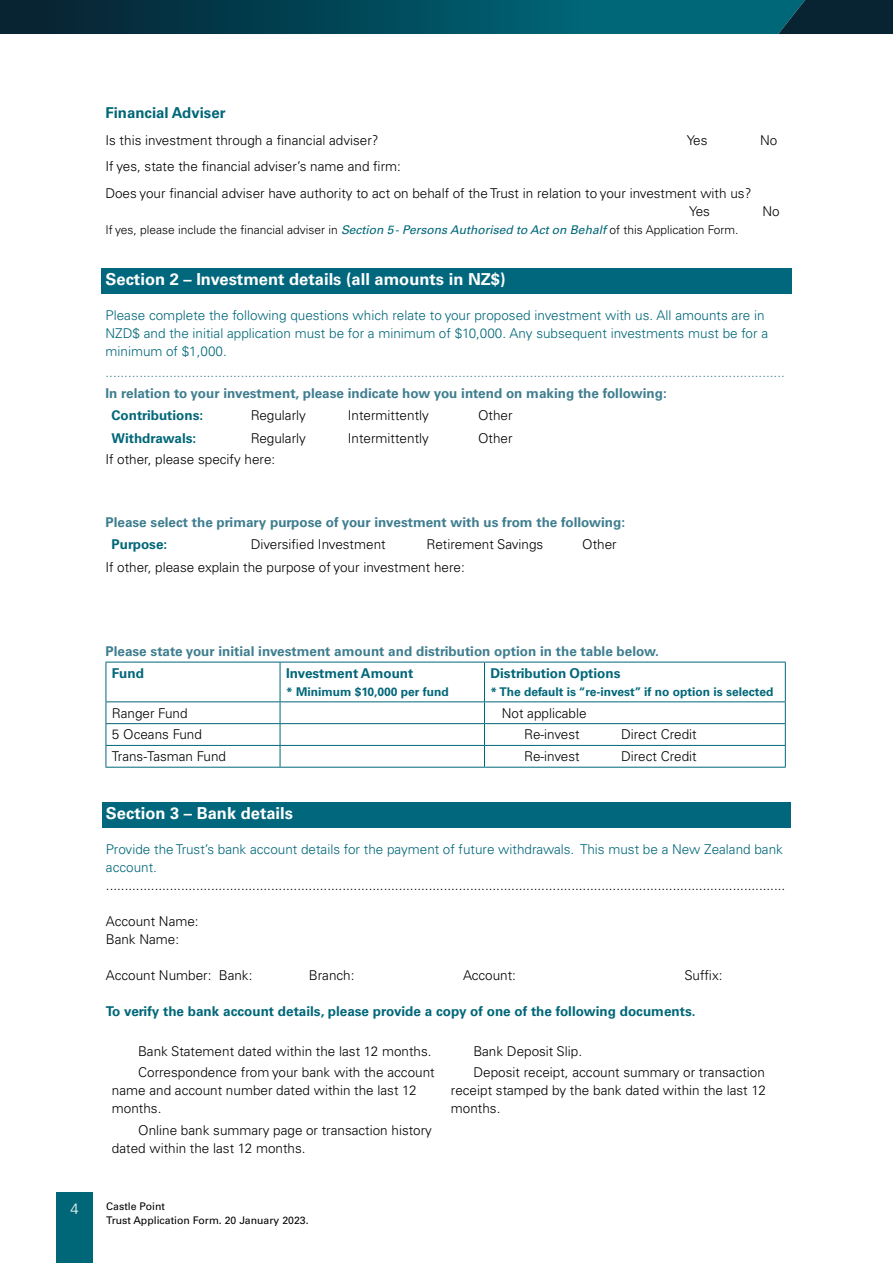
<style>
.page{position:relative;width:893px;height:1263px;background:#fff}
.page>*{position:absolute;margin:0;border:0;box-sizing:border-box;transform-origin:0 0}
.t1{font:700 16.5px "Univers LT Pro 65";color:#fff}
.t2{font:700 15px "Univers LT Pro 65";color:#006779}
.t3{font:300 15px "Univers LT Pro 45";color:#fff}
.t4{font:300 13.5px/18px "Univers LT Pro 45";color:#000}
.t5{font:300 13.5px/18px "Univers LT Pro 45";color:#006779}
.t6{font:700 13.5px "Univers LT Pro 65";color:#3f7e8f}
.t7{font:300 13.5px "Univers LT Pro 45";color:#3f7e8f}
.t8{font:700 13.5px "Univers LT Pro 65";color:#006779}
.t9{font:300 12px "Univers LT Pro 45";color:#000}
.t10{font:700 12px "Univers LT Pro 65";color:#006779}
.t11{font:10.5px/13.5px "Univers LT Std";color:#000}
.s1{font-family:"Univers LT Pro 55";font-weight:400;font-style:italic;color:#006779}
</style>
<div class="page">
<div style="left:101px;top:269px;width:690px;height:25px;background:#00677d"></div>
<svg style="left:107px;top:663px;width:678px;height:104px"></svg>
<hr style="left:106px;top:662px;width:174px;height:1px;background:#006779">
<hr style="left:106px;top:662px;width:1px;height:39px;background:#006779">
<hr style="left:280px;top:662px;width:204px;height:1px;background:#006779">
<hr style="left:280px;top:662px;width:1px;height:39px;background:#006779">
<hr style="left:484px;top:662px;width:302px;height:1px;background:#006779">
<hr style="left:484px;top:662px;width:1px;height:39px;background:#006779">
<hr style="left:785px;top:662px;width:1px;height:39px;background:#006779">
<hr style="left:106px;top:701px;width:174px;height:1px;background:#006779">
<hr style="left:280px;top:701px;width:204px;height:1px;background:#006779">
<hr style="left:484px;top:701px;width:302px;height:1px;background:#006779">
<hr style="left:106px;top:723px;width:174px;height:1px;background:#006779">
<hr style="left:280px;top:723px;width:204px;height:1px;background:#006779">
<hr style="left:484px;top:723px;width:302px;height:1px;background:#006779">
<hr style="left:106px;top:745px;width:174px;height:1px;background:#006779">
<svg style="left:106px;top:702px;width:1px;height:65px"></svg>
<hr style="left:280px;top:745px;width:204px;height:1px;background:#006779">
<svg style="left:280px;top:702px;width:1px;height:65px"></svg>
<hr style="left:484px;top:745px;width:302px;height:1px;background:#006779">
<svg style="left:484px;top:702px;width:1px;height:65px"></svg>
<svg style="left:785px;top:702px;width:1px;height:65px"></svg>
<hr style="left:106px;top:767px;width:174px;height:1px;background:#006779">
<hr style="left:280px;top:767px;width:204px;height:1px;background:#006779">
<hr style="left:484px;top:767px;width:302px;height:1px;background:#006779">
<div style="left:102px;top:803px;width:688px;height:25px;background:#00677d"></div>
<div style="left:57px;top:1192px;width:36px;height:71px;background:#006779"></div>
<svg style="left:0;top:0;width:893px;height:34px"></svg>
<p class="t2" style="left:105px;top:104px;width:122px">Financial Adviser</p>
<p class="t4" style="left:105px;top:131px;width:275px">Is this investment through a financial adviser?</p>
<p class="t4" style="left:687px;top:131px;width:22px">Yes</p>
<p class="t4" style="left:760px;top:131px;width:19px">No</p>
<p class="t4" style="left:105px;top:153px;width:647px;line-height:26.5px">If yes, state the financial adviser’s name and firm:<br>Does your financial adviser have authority to act on behalf of the Trust in relation to your investment with us?</p>
<p class="t4" style="left:689px;top:202px;width:22px">Yes</p>
<p class="t4" style="left:762px;top:202px;width:19px">No</p>
<p class="t9" style="left:105px;top:222px;width:635px">If yes, please include the financial adviser in <span class="s1">Section 5 - Persons Authorised to Act on Behalf</span> of this Application Form.</p>
<p class="t1" style="left:106px;top:269px;width:402px">Section 2 – Investment details (all amounts in NZ$)</p>
<p class="t5" style="left:106px;top:306px;width:664px">Please complete the following questions which relate to your proposed investment with us. All amounts are in<br>NZD$ and the initial application must be for a minimum of $10,000. Any subsequent investments must be for a minimum of $1,000.</p>
<p class="t7" style="left:106px;top:364px;width:681px">.....................................................................................................................................................................................</p>
<p class="t6" style="left:106px;top:385px;width:563px">In relation to your investment, please indicate how you intend on making the following:</p>
<p class="t8" style="left:112px;top:407px;width:93px">Contributions:</p>
<p class="t4" style="left:251px;top:406px;width:57px">Regularly</p>
<p class="t4" style="left:348px;top:406px;width:83px">Intermittently</p>
<p class="t4" style="left:478px;top:406px;width:36px">Other</p>
<p class="t8" style="left:112px;top:430px;width:86px">Withdrawals:</p>
<p class="t4" style="left:251px;top:429px;width:57px">Regularly</p>
<p class="t4" style="left:348px;top:429px;width:83px">Intermittently</p>
<p class="t4" style="left:478px;top:429px;width:36px">Other</p>
<p class="t4" style="left:106px;top:450px;width:171px">If other, please specify here:</p>
<p class="t6" style="left:106px;top:514px;width:521px">Please select the primary purpose of your investment with us from the following:</p>
<p class="t8" style="left:112px;top:536px;width:57px">Purpose:</p>
<p class="t4" style="left:251px;top:535px;width:136px">Diversified Investment</p>
<p class="t4" style="left:427px;top:535px;width:118px">Retirement Savings</p>
<p class="t4" style="left:582px;top:535px;width:36px">Other</p>
<p class="t4" style="left:106px;top:558px;width:361px">If other, please explain the purpose of your investment here:</p>
<p class="t6" style="left:106px;top:643px;width:555px">Please state your initial investment amount and distribution option in the table below.</p>
<p class="t8" style="left:112px;top:665px;width:33px">Fund</p>
<p class="t8" style="left:286px;top:665px;width:129px">Investment Amount</p>
<p class="t10" style="left:286px;top:684px;width:164px">* Minimum $10,000 per fund</p>
<p class="t8" style="left:490px;top:665px;width:132px">Distribution Options</p>
<p class="t10" style="left:490px;top:684px;width:284px">* The default is “re-invest” if no option is selected</p>
<p class="t4" style="left:112px;top:704px;width:77px">Ranger Fund</p>
<p class="t4" style="left:502px;top:704px;width:86px">Not applicable</p>
<p class="t4" style="left:112px;top:726px;width:92px">5 Oceans Fund</p>
<p class="t4" style="left:524px;top:726px;width:57px">Re-invest</p>
<p class="t4" style="left:621px;top:726px;width:77px">Direct Credit</p>
<p class="t4" style="left:112px;top:747px;width:116px">Trans-Tasman Fund</p>
<p class="t4" style="left:524px;top:747px;width:57px">Re-invest</p>
<p class="t4" style="left:621px;top:747px;width:77px">Direct Credit</p>
<p class="t1" style="left:106px;top:803px;width:189px">Section 3 – Bank details</p>
<p class="t5" style="left:106px;top:840px;width:678px">Provide the Trust’s bank account details for the payment of future withdrawals. This must be a New Zealand bank account.</p>
<p class="t4" style="left:106px;top:876px;width:681px">.....................................................................................................................................................................................</p>
<p class="t4" style="left:106px;top:912px;width:94px">Account Name:<br>Bank Name:</p>
<p class="t4" style="left:106px;top:966px;width:148px">Account Number: Bank:</p>
<p class="t4" style="left:309px;top:966px;width:47px">Branch:</p>
<p class="t4" style="left:463px;top:966px;width:55px">Account:</p>
<p class="t4" style="left:684px;top:966px;width:40px">Suffix:</p>
<p class="t8" style="left:106px;top:1003px;width:591px">To verify the bank account details, please provide a copy of one of the following documents.</p>
<p class="t4" style="left:138px;top:1042px;width:295px">Bank Statement dated within the last 12 months.</p>
<p class="t4" style="left:473px;top:1042px;width:110px">Bank Deposit Slip.</p>
<p class="t4" style="left:112px;top:1063px;width:324px;text-indent:26px">Correspondence from your bank with the account name and account number dated within the last 12 months.</p>
<p class="t4" style="left:451px;top:1063px;width:316px;text-align:justify;text-indent:23px">Deposit receipt, account summary or transaction receipt stamped by the bank dated within the last 12 months.</p>
<p class="t4" style="left:112px;top:1121px;width:322px;text-indent:26px">Online bank summary page or transaction history dated within the last 12 months.</p>
<p class="t3" style="left:70px;top:1199px;width:10px">4</p>
<p class="t11" style="left:106px;top:1200px;width:204px">Castle Point<br>Trust Application Form. 20 January 2023.</p>
</div>
